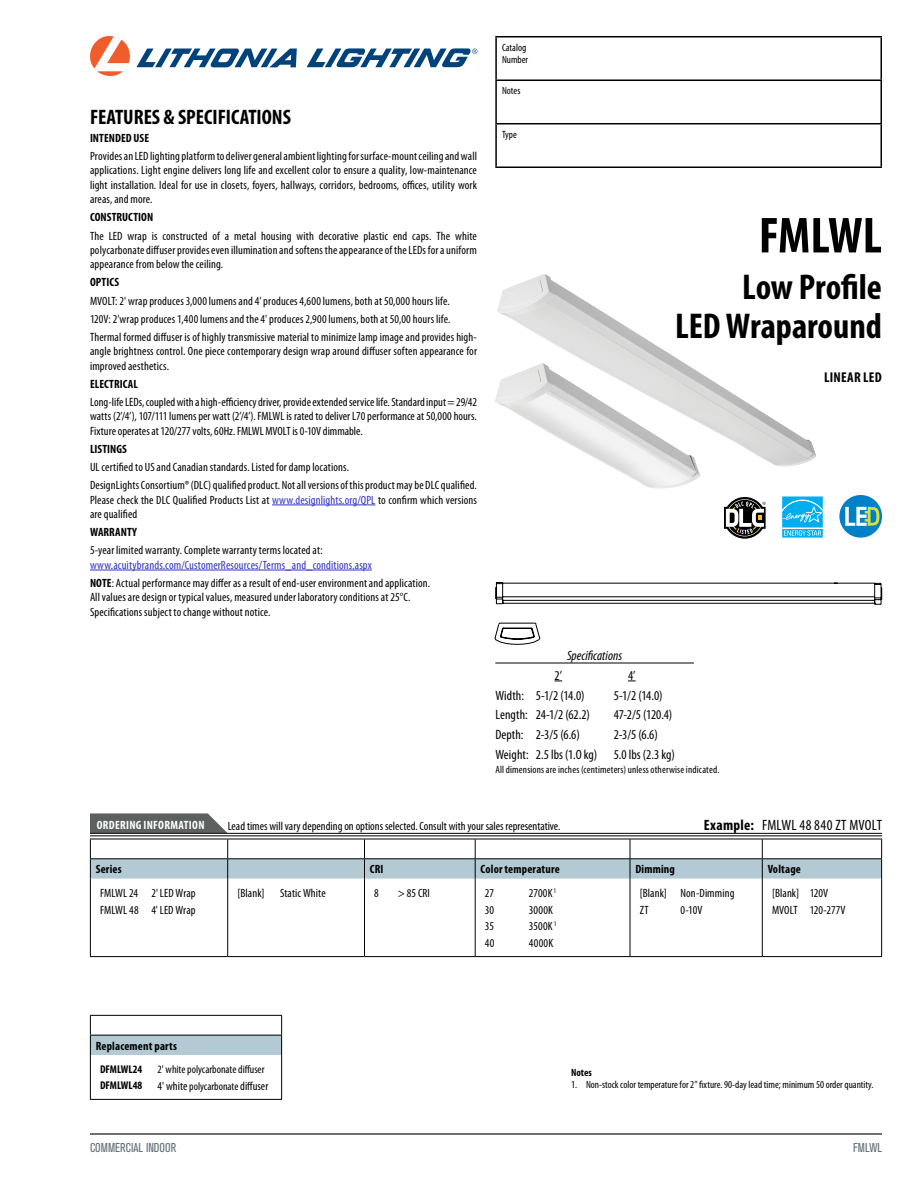
<style>
.page{position:relative;width:918px;height:1188px;background:#fff}
.page>*{position:absolute;margin:0;border:0;box-sizing:border-box;transform-origin:0 0}
.t1{font:700 condensed 51px "Myriad Pro";letter-spacing:-.01em;color:#000}
.t2{font:700 condensed 36px/39px "Myriad Pro";color:#000;text-align:right}
.t3{font:700 condensed 21px "Myriad Pro";color:#000}
.t4{font:condensed 15px "Myriad Pro";letter-spacing:.015em;color:#000}
.t5{font:700 condensed 14.25px "Myriad Pro";letter-spacing:.015em;color:#000}
.t6{font:condensed 13.5px/20px "Myriad Pro";letter-spacing:.005em;color:#000}
.t7{font:italic condensed 13.5px "Myriad Pro";letter-spacing:.005em;color:#000}
.t8{font:condensed 12.75px "Akzidenz Grotesk BE";color:#667178}
.t9{font:condensed 12px/14.4px "Myriad Pro";letter-spacing:.01em;color:#000}
.t10{font:700 condensed 12px "Myriad Pro";letter-spacing:.01em;color:#000}
.t11{font:700 condensed 12px "Myriad Pro";letter-spacing:.025em;color:#fff}
.t12{font:condensed 11.25px "Myriad Pro";color:#000}
.t13{font:700 condensed 11.25px "Myriad Pro";color:#000}
.t14{font:condensed 10.5px/12.6px "Myriad Pro";color:#000}
.t15{font:700 condensed 10.5px "Myriad Pro";letter-spacing:-.005em;color:#000}
.s1{color:#3232c8}
.s2{font-weight:700}
.s3{font-size:11.25px}
</style>
<div class="page">
<img style="left:497px;top:274px;width:319px;height:193px">
<hr style="left:272px;top:505px;width:103px;height:1px;background:#3232c8">
<hr style="left:90px;top:570px;width:282px;height:1px;background:#3232c8">
<hr style="left:495px;top:36px;width:387px;height:2px;background:#000">
<hr style="left:495px;top:38px;width:2px;height:42px;background:#000">
<hr style="left:880px;top:38px;width:2px;height:42px;background:#000">
<hr style="left:495px;top:80px;width:387px;height:1px;background:#000">
<hr style="left:495px;top:81px;width:2px;height:42px;background:#000">
<hr style="left:880px;top:81px;width:2px;height:42px;background:#000">
<hr style="left:495px;top:123px;width:387px;height:1px;background:#000">
<hr style="left:495px;top:124px;width:2px;height:42px;background:#000">
<hr style="left:880px;top:124px;width:2px;height:42px;background:#000">
<hr style="left:495px;top:166px;width:387px;height:2px;background:#000">
<div style="left:90px;top:1035px;width:192px;height:20px;background:#b3c9d3"></div>
<hr style="left:90px;top:1035px;width:192px;height:1px;background:#000">
<svg style="left:281px;top:1016px;width:1px;height:39px"></svg>
<svg style="left:90px;top:1016px;width:1px;height:39px"></svg>
<hr style="left:90px;top:1015px;width:192px;height:1px;background:#000">
<hr style="left:90px;top:1055px;width:1px;height:44px;background:#000">
<hr style="left:281px;top:1055px;width:1px;height:44px;background:#000">
<hr style="left:90px;top:1099px;width:192px;height:1px;background:#000">
<div style="left:839px;top:495px;width:43px;height:43px;background:#0081c6;border-radius:50%"></div>
<svg style="left:845px;top:507px;width:34px;height:19px"></svg>
<svg style="left:90px;top:36px;width:207px;height:40px"></svg>
<svg style="left:307px;top:48px;width:170px;height:19px"></svg>
<hr style="left:495px;top:663px;width:199px;height:1px;background:#000">
<hr style="left:90px;top:879px;width:1px;height:77px;background:#000">
<hr style="left:90px;top:956px;width:138px;height:1px;background:#000">
<hr style="left:227px;top:879px;width:1px;height:77px;background:#000">
<hr style="left:364px;top:879px;width:1px;height:77px;background:#000">
<hr style="left:630px;top:879px;width:1px;height:77px;background:#000">
<hr style="left:762px;top:879px;width:1px;height:77px;background:#000">
<hr style="left:475px;top:879px;width:1px;height:77px;background:#000">
<hr style="left:881px;top:879px;width:1px;height:77px;background:#000">
<hr style="left:228px;top:956px;width:136px;height:1px;background:#000">
<hr style="left:364px;top:956px;width:111px;height:1px;background:#000">
<hr style="left:630px;top:956px;width:132px;height:1px;background:#000">
<hr style="left:762px;top:956px;width:120px;height:1px;background:#000">
<hr style="left:475px;top:956px;width:155px;height:1px;background:#000">
<svg style="left:90px;top:813px;width:792px;height:66px"></svg>
<hr style="left:90px;top:833px;width:792px;height:3px;background:#fff">
<hr style="left:90px;top:833px;width:792px;height:1px;background:#000">
<hr style="left:90px;top:836px;width:792px;height:1px;background:#000">
<svg style="left:495px;top:582px;width:387px;height:63px"></svg>
<hr style="left:90px;top:1133px;width:792px;height:2px;background:#000">
<img style="left:495px;top:363px;width:48px;height:46px">
<div style="left:781px;top:495px;width:43px;height:34px;background:#80d6f7"></div>
<svg style="left:781px;top:497px;width:43px;height:41px;background:#3cc1f2"></svg>
<svg style="left:724px;top:497px;width:42px;height:42px"></svg>
<h3 class="t3" style="left:90px;top:105px;width:203px">FEATURES &amp; SPECIFICATIONS</h3>
<p class="t10" style="left:90px;top:131px;width:61px">INTENDED USE</p>
<p class="t9" style="left:90px;top:149px;width:389px;text-align:justify">Provides an LED lighting platform to deliver general ambient lighting for surface-mount ceiling and wall applications. Light engine delivers long life and excellent color to ensure a quality, low-maintenance light installation. Ideal for use in closets, foyers, hallways, corridors, bedrooms, offices, utility work areas, and more.</p>
<p class="t10" style="left:90px;top:211px;width:65px">CONSTRUCTION</p>
<p class="t9" style="left:90px;top:229px;width:388px;text-align:justify">The LED wrap is constructed of a metal housing with decorative plastic end caps. The white polycarbonate diffuser provides even illumination and softens the appearance of the LEDs for a uniform appearance from below the ceiling.</p>
<p class="t10" style="left:90px;top:276px;width:31px">OPTICS</p>
<p class="t9" style="left:90px;top:292px;width:389px;line-height:18.1px">MVOLT: 2' wrap produces 3,000 lumens and 4' produces 4,600 lumens, both at 50,000 hours life.<br>120V: 2'wrap produces 1,400 lumens and the 4' produces 2,900 lumens, both at 50,00 hours life.<br>Thermal formed diffuser is of highly transmissive material to minimize lamp image and provides high-</p>
<p class="t9" style="left:90px;top:344px;width:389px">angle brightness control. One piece contemporary design wrap around diffuser soften appearance for improved aesthetics.</p>
<p class="t10" style="left:90px;top:377px;width:49px">ELECTRICAL</p>
<p class="t9" style="left:90px;top:395px;width:388px;text-align:justify">Long-life LEDs, coupled with a high-efficiency driver, provide extended service life. Standard input = 29/42 watts (2’/4’), 107/111 lumens per watt (2’/4’). FMLWL is rated to deliver L70 performance at 50,000 hours.<br>Fixture operates at 120/277 volts, 60Hz. FMLWL MVOLT is 0-10V dimmable.</p>
<p class="t10" style="left:90px;top:442px;width:38px">LISTINGS</p>
<p class="t9" style="left:90px;top:458px;width:388px;line-height:18.1px">UL certified to US and Canadian standards. Listed for damp locations.<br>DesignLights Consortium® (DLC) qualified product. Not all versions of this product may be DLC qualified.</p>
<p class="t9" style="left:90px;top:493px;width:388px">Please check the DLC Qualified Products List at <span class="s1">www.designlights.org/QPL</span> to confirm which versions are qualified</p>
<p class="t10" style="left:90px;top:526px;width:49px">WARRANTY</p>
<p class="t9" style="left:90px;top:543px;width:234px">5-year limited warranty. Complete warranty terms located at:</p>
<p class="t9" style="left:90px;top:556px;width:342px;line-height:18.1px"><span class="s1">www.acuitybrands.com/CustomerResources/Terms_and_conditions.aspx<br></span><span class="s2">NOTE</span>: Actual performance may differ as a result of end-user environment and application.</p>
<p class="t9" style="left:90px;top:590px;width:322px">All values are design or typical values, measured under laboratory conditions at 25°C.<br>Specifications subject to change without notice.</p>
<p class="t14" style="left:502px;top:41px;width:28px">Catalog<br>Number</p>
<p class="t14" style="left:502px;top:85px;width:20px">Notes</p>
<p class="t14" style="left:502px;top:128px;width:16px">Type</p>
<h1 class="t1" style="left:759px;top:207px;width:125px">FMLWL</h1>
<h2 class="t2" style="left:675px;top:268px;width:208px">Low Profile<br>LED Wraparound</h2>
<p class="t5" style="left:824px;top:369px;width:59px">LINEAR LED</p>
<p class="t7" style="left:567px;top:648px;width:57px">Specifications</p>
<p class="t6" style="left:554px;top:665px;width:9px">2’</p>
<p class="t6" style="left:628px;top:665px;width:9px">4’</p>
<p class="t6" style="left:495px;top:685px;width:91px">Width: 5-1/2 (14.0)</p>
<p class="t6" style="left:614px;top:685px;width:50px">5-1/2 (14.0)</p>
<p class="t6" style="left:495px;top:705px;width:96px">Length: 24-1/2 (62.2)</p>
<p class="t6" style="left:614px;top:705px;width:60px">47-2/5 (120.4)</p>
<p class="t6" style="left:495px;top:725px;width:86px">Depth: 2-3/5 (6.6)</p>
<p class="t6" style="left:495px;top:725px;width:181px;text-indent:119px">2-3/5 (6.6)<br>Weight: 2.5 lbs (1.O kg) 5.0 lbs (2.3 kg)</p>
<p class="t14" style="left:495px;top:764px;width:226px">All dimensions are inches (centimeters) unless otherwise indicated.</p>
<p class="t11" style="left:97px;top:819px;width:109px">ORDERING INFORMATION</p>
<p class="t4" style="left:704px;top:816px;width:180px"><span class="s2">Example:</span> FMLWL 48 840 ZT MVOLT</p>
<p class="t9" style="left:228px;top:819px;width:334px">Lead times will vary depending on options selected. Consult with your sales representative.</p>
<p class="t10" style="left:96px;top:863px;width:27px">Series</p>
<p class="t10" style="left:370px;top:863px;width:15px">CRI</p>
<p class="t10" style="left:481px;top:863px;width:81px">Color temperature</p>
<p class="t10" style="left:635px;top:863px;width:41px">Dimming</p>
<p class="t10" style="left:768px;top:863px;width:35px">Voltage</p>
<p class="t9" style="left:100px;top:885px;width:97px;line-height:16.5px">FMLWL 24 2' LED Wrap<br>FMLWL 48 4' LED Wrap</p>
<p class="t9" style="left:237px;top:886px;width:29px">[Blank]</p>
<p class="t9" style="left:280px;top:886px;width:47px">Static White</p>
<p class="t9" style="left:374px;top:886px;width:6px">8</p>
<p class="t9" style="left:398px;top:886px;width:34px">&gt; 85 CRI</p>
<p class="t9" style="left:485px;top:886px;width:11px">27</p>
<p class="t9" style="left:529px;top:886px;width:29px">2700K <sup>1</sup></p>
<p class="t9" style="left:640px;top:885px;width:96px;line-height:16.5px">[Blank] Non-Dimming<br>ZT</p>
<p class="t9" style="left:772px;top:885px;width:75px;line-height:16.5px">[Blank] 120V<br>MVOLT 120-277V</p>
<p class="t9" style="left:485px;top:903px;width:11px">30</p>
<p class="t9" style="left:529px;top:903px;width:25px">3000K</p>
<p class="t9" style="left:485px;top:919px;width:11px">35</p>
<p class="t9" style="left:529px;top:919px;width:29px">3500K <sup>1</sup></p>
<p class="t9" style="left:485px;top:936px;width:11px">40</p>
<p class="t9" style="left:529px;top:936px;width:26px">4000K</p>
<p class="t9" style="left:681px;top:903px;width:23px">0-10V</p>
<p class="t10" style="left:96px;top:1039px;width:83px">Replacement parts</p>
<p class="t13" style="left:100px;top:1063px;width:44px">DFMLWL24</p>
<p class="t12" style="left:158px;top:1063px;width:108px">2' white polycarbonate diffuser</p>
<p class="t13" style="left:100px;top:1079px;width:44px">DFMLWL48</p>
<p class="t9" style="left:158px;top:1079px;width:112px">4' white <span class="s3">polycarbonate</span> diffuser</p>
<p class="t15" style="left:571px;top:1067px;width:22px">Notes</p>
<p class="t14" style="left:571px;top:1078px;width:304px">1. Non-stock color temperature for 2" fixture. 90-day lead time; minimum 50 order quantity.</p>
<p class="t8" style="left:90px;top:1141px;width:88px">COMMERCIAL INDOOR</p>
<p class="t8" style="left:853px;top:1141px;width:30px">FMLWL</p>
</div>
